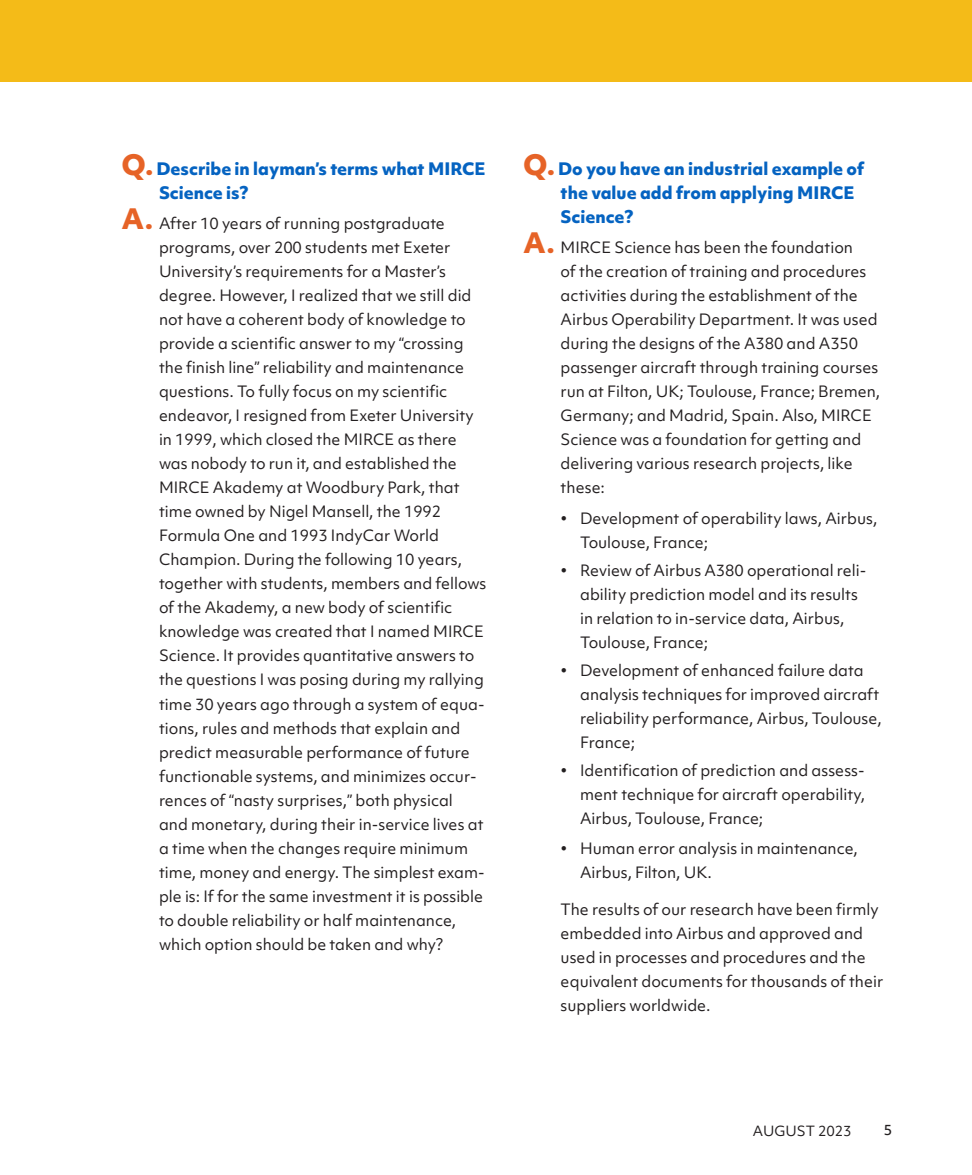
<style>
.page{position:relative;width:972px;height:1175px;background:#fff}
.page>*{position:absolute;margin:0;border:0;box-sizing:border-box;transform-origin:0 0}
._04_Paragraph_Text_S{font:800 16.5px/24px "Objektiv Mk 1";color:#0563c1}
._04_Paragraph_Text_S-2{font:15px/24px "Objektiv Mk 1";color:#231f20}
.t1{font:13.5px "Objektiv Mk 1";color:#231f20}
.t2{font:500 13.5px "Objektiv Mk 1";color:#231f20}
.s1{font-size:27px;color:#e66327}
.s2{font-weight:800;font-size:27px;color:#e66327}
</style>
<div class="page">
<div style="left:0;top:0;width:972px;height:81px;background:#f4bb18"></div>
<p class="_04_Paragraph_Text_S" style="left:159px;top:156px;width:328px;text-indent:-38px"><span class="s1">Q.</span> Describe in layman’s terms what MIRCE<br>Science is?</p>
<p class="_04_Paragraph_Text_S-2" style="left:159px;top:211px;width:329px;text-indent:-38px"><span class="s2">A.</span> After 10 years of running postgraduate programs, over 200 students met Exeter University’s requirements for a Master’s degree. However, I realized that we still did not have a coherent body of knowledge to provide a scientific answer to my “crossing the finish line” reliability and maintenance questions. To fully focus on my scientific endeavor, I resigned from Exeter University in 1999, which closed the MIRCE as there was nobody to run it, and established the MIRCE Akademy at Woodbury Park, that time owned by Nigel Mansell, the 1992<br>Formula One and 1993 IndyCar World Champion. During the following 10 years, together with students, members and fellows of the Akademy, a new body of scientific knowledge was created that I named MIRCE Science. It provides quantitative answers to the questions I was posing during my rallying time 30 years ago through a system of equa&shy;tions, rules and methods that explain and predict measurable performance of future functionable systems, and minimizes occur&shy;rences of “nasty surprises,” both physical<br>and monetary, during their in-service lives at a time when the changes require minimum time, money and energy. The simplest exam&shy;ple is: If for the same investment it is possible to double reliability or half maintenance, which option should be taken and why?</p>
<p class="_04_Paragraph_Text_S" style="left:561px;top:156px;width:305px;text-indent:-38px"><span class="s1">Q.</span> Do you have an industrial example of the value add from applying MIRCE<br>Science?</p>
<p class="_04_Paragraph_Text_S-2" style="left:561px;top:235px;width:321px;text-indent:-38px"><span class="s2">A.</span> MIRCE Science has been the foundation<br>of the creation of training and procedures activities during the establishment of the Airbus Operability Department. It was used during the designs of the A380 and A350 passenger aircraft through training courses run at Filton, UK; Toulouse, France; Bremen, Germany; and Madrid, Spain. Also, MIRCE Science was a foundation for getting and delivering various research projects, like these:</p>
<p class="_04_Paragraph_Text_S-2" style="left:580px;top:506px;width:299px;text-indent:-20px">• Development of operability laws, Airbus,<br>Toulouse, France;</p>
<p class="_04_Paragraph_Text_S-2" style="left:580px;top:558px;width:288px;text-indent:-20px">• Review of Airbus A380 operational reli&shy;ability prediction model and its results in relation to in-service data, Airbus, Toulouse, France;</p>
<p class="_04_Paragraph_Text_S-2" style="left:580px;top:658px;width:303px;text-indent:-20px">• Development of enhanced failure data analysis techniques for improved aircraft reliability performance, Airbus, Toulouse, France;</p>
<p class="_04_Paragraph_Text_S-2" style="left:580px;top:758px;width:287px;text-align:justify;text-indent:-20px">• Identification of prediction and assess&shy;ment technique for aircraft operability, Airbus, Toulouse, France;</p>
<p class="_04_Paragraph_Text_S-2" style="left:580px;top:836px;width:279px;text-indent:-20px">• Human error analysis in maintenance,<br>Airbus, Filton, UK.</p>
<p class="_04_Paragraph_Text_S-2" style="left:561px;top:897px;width:324px">The results of our research have been firmly embedded into Airbus and approved and used in processes and procedures and the equivalent documents for thousands of their suppliers worldwide.</p>
<p class="t1" style="left:753px;top:1121px;width:100px">AUGUST 2023</p>
<p class="t2" style="left:884px;top:1120px;width:10px">5</p>
</div>
